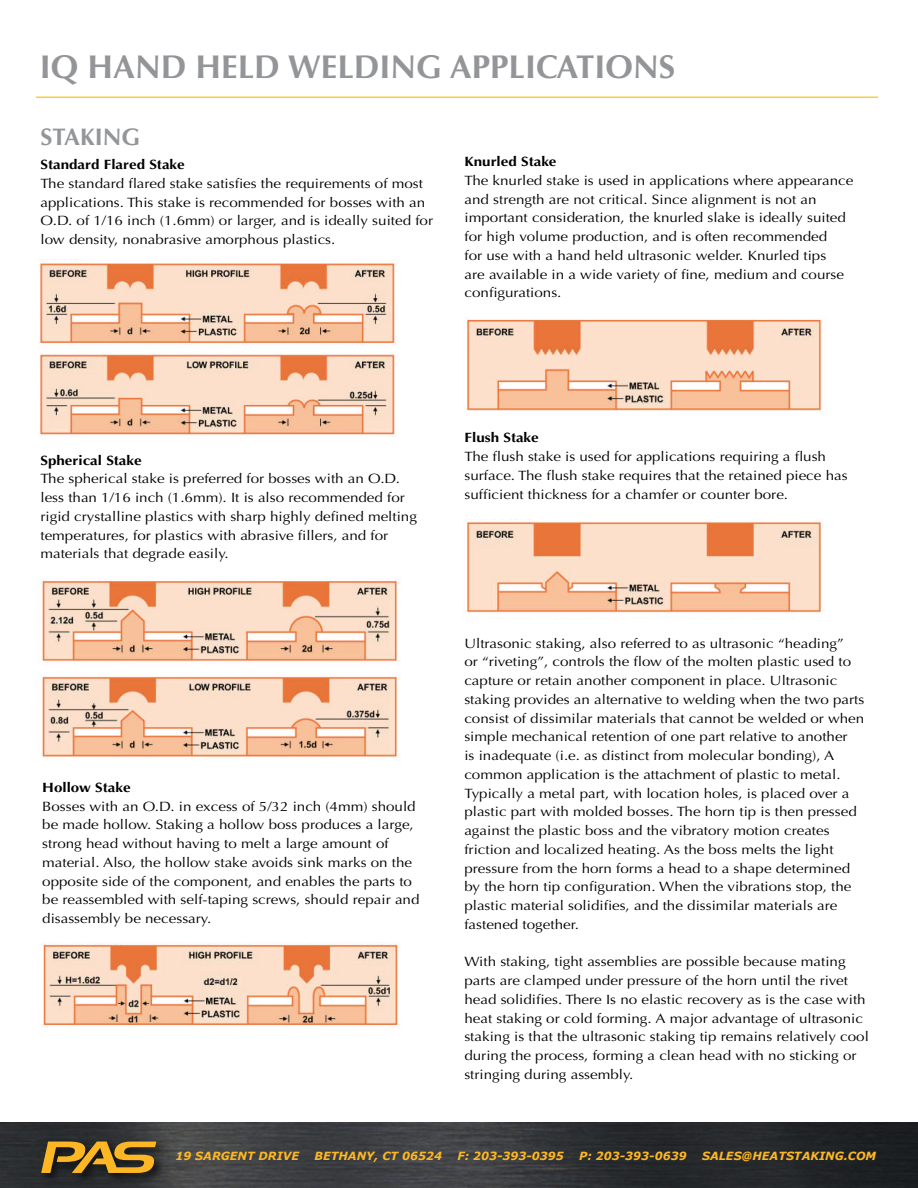
<style>
.page{position:relative;width:918px;height:1188px;background:#fff}
.page>*{position:absolute;margin:0;border:0;box-sizing:border-box;transform-origin:0 0}
.t1{font:700 33px "Optima";color:#939598}
.t2{font:700 24px "Optima";color:#939598}
.t3{font:13.5px/18.8px "Optima";color:#000;scale:1.12 1}
.t4{font:700 13.5px "Optima";color:#000;scale:1.12 1}
.t5{font:italic 700 11.25px "Verdana";color:#fdb724}
</style>
<div class="page">
<img style="left:0;top:1123px;width:918px;height:65px">
<div style="left:39px;top:1139px;width:129px;height:46px;background:#000;opacity:.6"></div>
<svg style="left:41px;top:1142px;width:115px;height:31px;background:#997323"></svg>
<hr style="left:36px;top:97px;width:842px;height:1px;background:#fc3">
<img style="left:39px;top:259px;width:356px;height:176px">
<img style="left:43px;top:944px;width:356px;height:82px">
<img style="left:42px;top:579px;width:356px;height:179px">
<img style="left:463px;top:319px;width:359px;height:92px">
<img style="left:467px;top:521px;width:354px;height:98px">
<h1 class="t1" style="left:40px;top:48px;width:637px">IQ HAND HELD WELDING APPLICATIONS</h1>
<h2 class="t2" style="left:40px;top:123px;width:101px">STAKING</h2>
<p class="t4" style="left:40px;top:157px;width:130px">Standard Flared Stake</p>
<p class="t3" style="left:40px;top:174px;width:352px">The standard flared stake satisfies the requirements of most applications. This stake is recommended for bosses with an O.D. of 1/16 inch (1.6mm) or larger, and is ideally suited for low density, nonabrasive amorphous plastics.</p>
<p class="t4" style="left:465px;top:154px;width:84px">Knurled Stake</p>
<p class="t3" style="left:465px;top:171px;width:349px">The knurled stake is used in applications where appearance and strength are not critical. Since alignment is not an important consideration, the knurled slake is ideally suited for high volume production, and is often recommended<br>for use with a hand held ultrasonic welder. Knurled tips<br>are available in a wide variety of fine, medium and course configurations.</p>
<p class="t4" style="left:40px;top:452px;width:92px">Spherical Stake</p>
<p class="t3" style="left:40px;top:470px;width:338px">The spherical stake is preferred for bosses with an O.D. less than 1/16 inch (1.6mm). It is also recommended for rigid crystalline plastics with sharp highly defined melting temperatures, for plastics with abrasive fillers, and for materials that degrade easily.</p>
<p class="t4" style="left:42px;top:779px;width:80px">Hollow Stake</p>
<p class="t3" style="left:42px;top:797px;width:338px">Bosses with an O.D. in excess of 5/32 inch (4mm) should be made hollow. Staking a hollow boss produces a large, strong head without having to melt a large amount of material. Also, the hollow stake avoids sink marks on the opposite side of the component, and enables the parts to be reassembled with self-taping screws, should repair and disassembly be necessary.</p>
<p class="t4" style="left:465px;top:430px;width:68px">Flush Stake</p>
<p class="t3" style="left:465px;top:447px;width:344px">The flush stake is used for applications requiring a flush surface. The flush stake requires that the retained piece has sufficient thickness for a chamfer or counter bore.</p>
<p class="t3" style="left:464px;top:634px;width:359px">Ultrasonic staking, also referred to as ultrasonic “heading”<br>or “riveting”, controls the flow of the molten plastic used to capture or retain another component in place. Ultrasonic staking provides an alternative to welding when the two parts consist of dissimilar materials that cannot be welded or when simple mechanical retention of one part relative to another<br>is inadequate (i.e. as distinct from molecular bonding), A common application is the attachment of plastic to metal.<br>Typically a metal part, with location holes, is placed over a plastic part with molded bosses. The horn tip is then pressed against the plastic boss and the vibratory motion creates friction and localized heating. As the boss melts the light pressure from the horn forms a head to a shape determined by the horn tip configuration. When the vibrations stop, the plastic material solidifies, and the dissimilar materials are fastened together.</p>
<p class="t3" style="left:464px;top:953px;width:363px">With staking, tight assemblies are possible because mating parts are clamped under pressure of the horn until the rivet head solidifies. There Is no elastic recovery as is the case with heat staking or cold forming. A major advantage of ultrasonic staking is that the ultrasonic staking tip remains relatively cool during the process, forming a clean head with no sticking or stringing during assembly.</p>
<p class="t5" style="left:175px;top:1148px;width:125px">19 SARGENT DRIVE</p>
<p class="t5" style="left:315px;top:1148px;width:129px">BETHANY, CT 06524</p>
<p class="t5" style="left:457px;top:1148px;width:108px">F: 203-393-0395</p>
<p class="t5" style="left:579px;top:1148px;width:109px">P: 203-393-0639</p>
<p class="t5" style="left:702px;top:1148px;width:176px">SALES@HEATSTAKING.COM</p>
</div>
